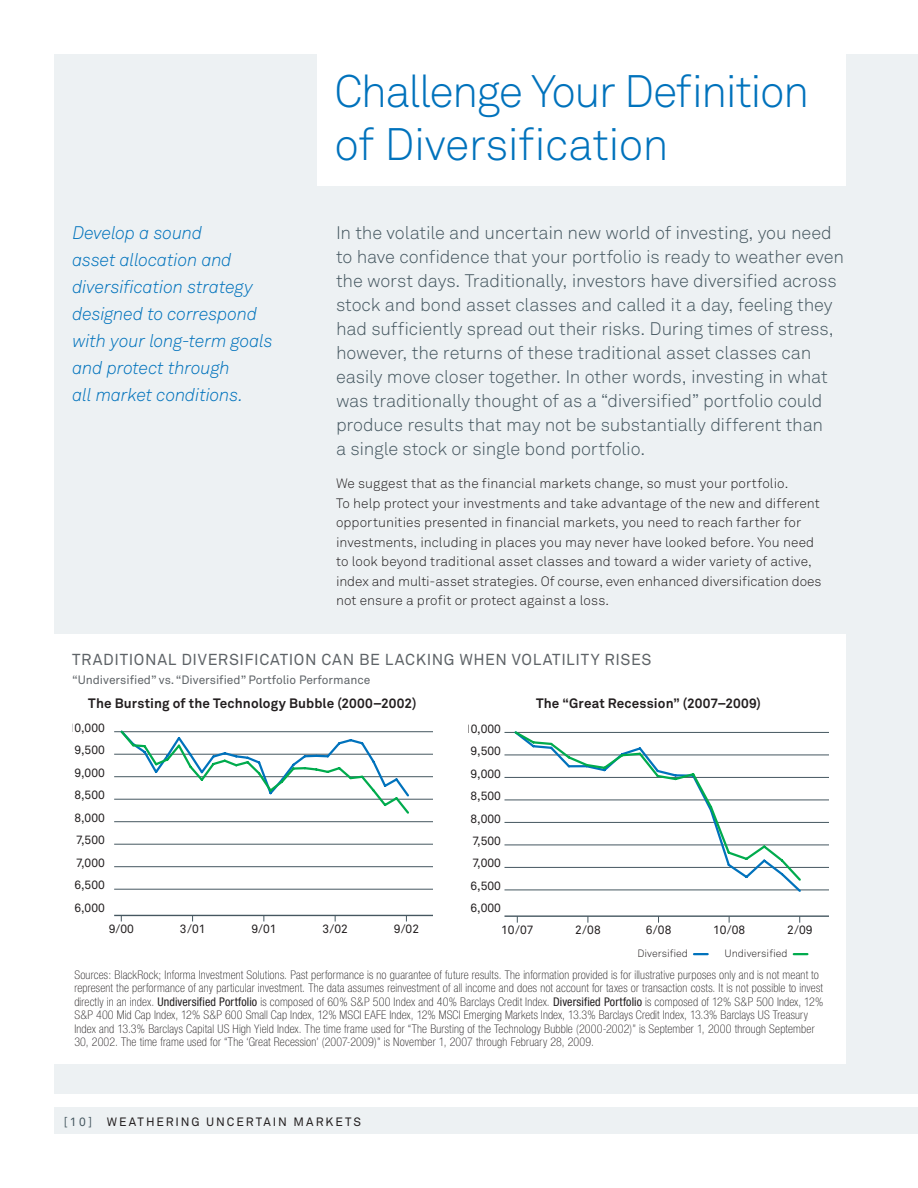
<style>
.page{position:relative;width:918px;height:1188px;background:#fff}
.page>*{position:absolute;margin:0;border:0;box-sizing:border-box;transform-origin:0 0}
.t1{font:45px/52.5px "Akkurat Light Pro";letter-spacing:-.035em;color:#0072bc}
.Tier_4_Intro_Text{font:18px/24px "Akkurat Light Pro";letter-spacing:-.01em;color:#455760}
.t2{font:italic 18px/27px "Akkurat Light Pro";letter-spacing:-.01em;color:#0072bc}
.WP__chart_table_head{font:15.75px "Akkurat Pro";letter-spacing:.035em;color:#5e6367}
.Tier_4_Intro_Text-2{font:13.5px/19.5px "Akkurat Light Pro";letter-spacing:.005em;color:#231f20}
.t3{font:700 13.5px "Akkurat Pro";letter-spacing:.01em;color:#231f20}
.condensed_disclaimer{font:100 condensed 12px/13.5px "Helvetica Neue";letter-spacing:.015em;color:#231f20}
.t4{font:12px/22.5px "Akkurat Pro";color:#231f20}
.WP__chart_table_subh{font:12px "Akkurat Pro";color:#5e6367}
.t5{font:12px "Akkurat Pro";letter-spacing:.155em;color:#231f20}
.t6{font:10.5px "Akkurat Light Pro";color:#231f20}
.s1{font-weight:400}
.s2{color:#455760}
</style>
<div class="page">
<div style="left:54px;top:54px;width:864px;height:1040px;background:#edf1f3"></div>
<div style="left:54px;top:1107px;width:864px;height:27px;background:#edf1f3"></div>
<div style="left:318px;top:0;width:528px;height:186px;background:#fff"></div>
<div style="left:41px;top:635px;width:805px;height:429px;background:#fff"></div>
<hr style="left:114px;top:731px;width:318px;height:1px;background:#455760">
<hr style="left:114px;top:776px;width:318px;height:1px;background:#455760">
<hr style="left:114px;top:799px;width:318px;height:1px;background:#455760">
<hr style="left:114px;top:821px;width:318px;height:1px;background:#455760">
<hr style="left:114px;top:844px;width:318px;height:1px;background:#455760">
<hr style="left:114px;top:866px;width:318px;height:1px;background:#455760">
<hr style="left:114px;top:889px;width:318px;height:1px;background:#455760">
<hr style="left:114px;top:754px;width:318px;height:1px;background:#455760">
<hr style="left:114px;top:915px;width:318px;height:1px;background:#455760">
<svg style="left:119px;top:730px;width:292px;height:84px"></svg>
<hr style="left:504px;top:732px;width:324px;height:1px;background:#455760">
<hr style="left:504px;top:777px;width:324px;height:1px;background:#455760">
<hr style="left:504px;top:800px;width:324px;height:1px;background:#455760">
<hr style="left:504px;top:822px;width:324px;height:1px;background:#455760">
<hr style="left:504px;top:845px;width:324px;height:1px;background:#455760">
<hr style="left:504px;top:867px;width:324px;height:1px;background:#455760">
<hr style="left:504px;top:890px;width:324px;height:1px;background:#455760">
<hr style="left:504px;top:755px;width:324px;height:1px;background:#455760">
<hr style="left:504px;top:915px;width:324px;height:2px;background:#455760">
<svg style="left:694px;top:953px;width:14px;height:2px"></svg>
<svg style="left:794px;top:953px;width:13px;height:2px"></svg>
<svg style="left:513px;top:883px;width:290px;height:9px"></svg>
<svg style="left:513px;top:731px;width:290px;height:152px"></svg>
<p class="t2" style="left:72px;top:220px;width:202px">Develop a sound<br>asset allocation and diversification strategy designed to correspond with your long-term goals and protect through<br>all market conditions.</p>
<p class="t1" style="left:335px;top:66px;width:476px">Challenge Your Definition of Diversification</p>
<p class="Tier_4_Intro_Text" style="left:336px;top:221px;width:510px">In the volatile and uncertain new world of investing, you need to have confidence that your portfolio is ready to weather even the worst days. Traditionally, investors have diversified across stock and bond asset classes and called it a day, feeling they had sufficiently spread out their risks. During times of stress, however, the returns of these traditional asset classes can easily move closer together. In other words, investing in what was traditionally thought of as a “diversified” portfolio could produce results that may not be substantially different than<br>a single stock or single bond portfolio.</p>
<p class="Tier_4_Intro_Text-2" style="left:336px;top:474px;width:487px">We suggest that as the financial markets change, so must your portfolio.<br>To help protect your investments and take advantage of the new and different opportunities presented in financial markets, you need to reach farther for investments, including in places you may never have looked before. You need to look beyond traditional asset classes and toward a wider variety of active, index and multi-asset strategies. Of course, even enhanced diversification does not ensure a profit or protect against a loss.</p>
<p class="WP__chart_table_head" style="left:72px;top:651px;width:581px">TRADITIONAL DIVERSIFICATION CAN BE LACKING WHEN VOLATILITY RISES</p>
<p class="WP__chart_table_subh" style="left:72px;top:673px;width:300px">“Undiversified” vs. “Diversified” Portfolio Performance</p>
<p class="t3" style="left:88px;top:695px;width:330px">The Bursting of the Technology Bubble (2000–2002)</p>
<p class="t3" style="left:536px;top:695px;width:226px">The “Great Recession” (2007–2009)</p>
<p class="t4" style="left:74px;top:739px;width:32px">9,500</p>
<p class="t4" style="left:61px;top:717px;width:45px">$10,000</p>
<p class="t4" style="left:74px;top:762px;width:32px">9,000<br>8,500</p>
<p class="t4" style="left:457px;top:718px;width:45px">$10,000</p>
<p class="t4" style="left:471px;top:763px;width:32px">9,000<br>8,500</p>
<p class="t4" style="left:471px;top:740px;width:32px">9,500</p>
<p class="t4" style="left:74px;top:807px;width:32px">8,000<br>7,500</p>
<p class="t4" style="left:471px;top:807px;width:32px">8,000<br>7,500</p>
<p class="t4" style="left:74px;top:852px;width:32px;text-align:justify">7,000<br>6,500<br>6,000</p>
<p class="t4" style="left:471px;top:852px;width:32px;text-align:justify">7,000<br>6,500<br>6,000</p>
<p class="t4" style="left:109px;top:918px;width:27px">9/00</p>
<p class="t4" style="left:180px;top:918px;width:27px">3/01</p>
<p class="t4" style="left:251px;top:918px;width:27px">9/01</p>
<p class="t4" style="left:322px;top:918px;width:27px">3/02</p>
<p class="t4" style="left:394px;top:918px;width:27px">9/02</p>
<p class="t4" style="left:501px;top:919px;width:34px">10/07</p>
<p class="t4" style="left:575px;top:919px;width:27px">2/08</p>
<p class="t4" style="left:646px;top:919px;width:27px">6/08</p>
<p class="t4" style="left:713px;top:919px;width:34px">10/08</p>
<p class="t4" style="left:787px;top:919px;width:27px">2/09</p>
<p class="t6" style="left:638px;top:947px;width:52px">Diversified</p>
<p class="t6" style="left:724px;top:947px;width:65px">Undiversified</p>
<p class="condensed_disclaimer" style="left:74px;top:968px;width:750px">Sources: BlackRock; Informa Investment Solutions. Past performance is no guarantee of future results. The information provided is for illustrative purposes only and is not meant to represent the performance of any particular investment. The data assumes reinvestment of all income and does not account for taxes or transaction costs. It is not possible to invest directly in an index. <span class="s1">Undiversified Portfolio</span> is composed of 60% S&amp;P 500 Index and 40% Barclays Credit Index. <span class="s1">Diversified Portfolio</span> is composed of 12% S&amp;P 500 Index, 12% S&amp;P 400 Mid Cap Index, 12% S&amp;P 600 Small Cap Index, 12% MSCI EAFE Index, 12% MSCI Emerging Markets Index, 13.3% Barclays Credit Index, 13.3% Barclays US Treasury Index and 13.3% Barclays Capital US High Yield Index. The time frame used for “The Bursting of the Technology Bubble (2000-2002)” is September 1, 2000 through September 30, 2002. The time frame used for “The ‘Great Recession’ (2007-2009)” is November 1, 2007 through February 28, 2009.</p>
<p class="t5" style="left:64px;top:1115px;width:299px"><span class="s2">[10]</span> WEATHERING UNCERTAIN MARKETS</p>
</div>
